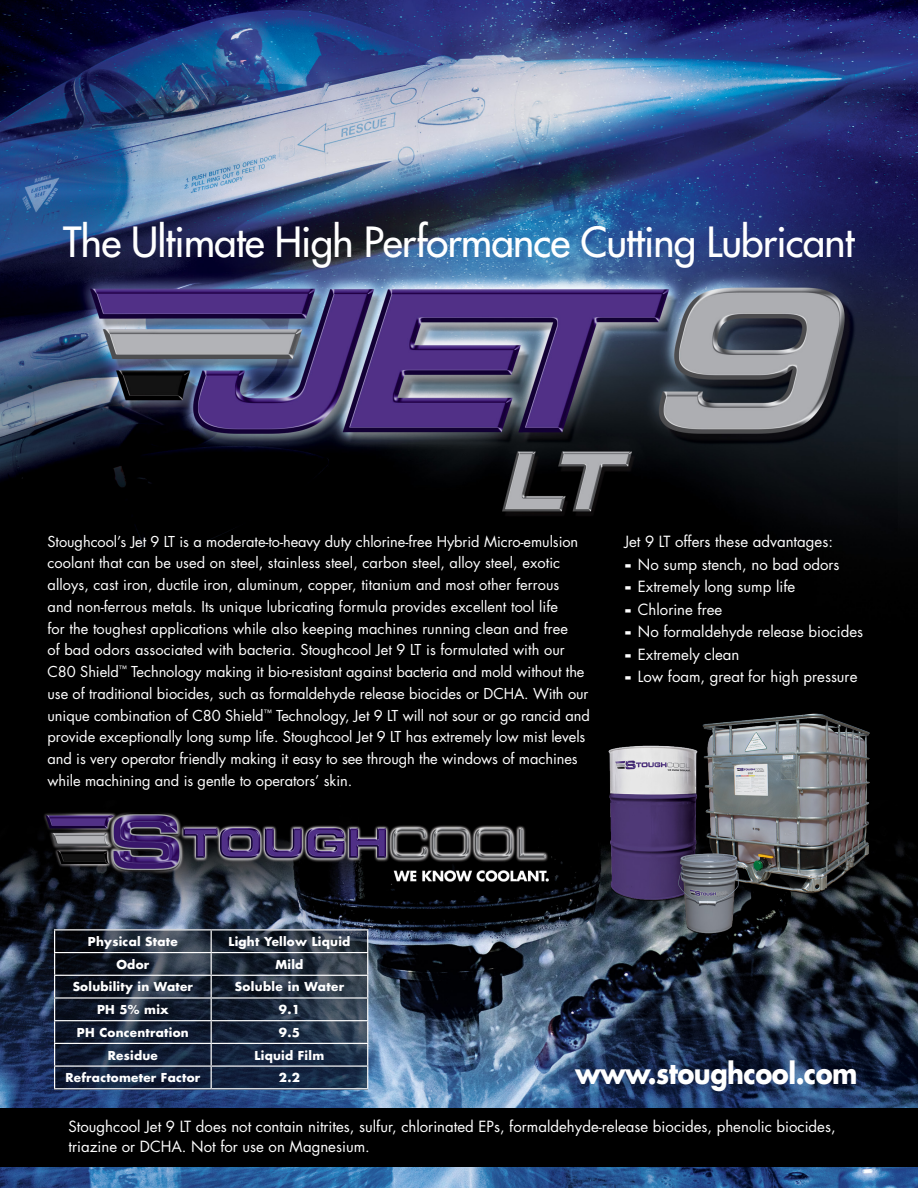
<style>
.page{position:relative;width:918px;height:1188px;background:#fff}
.page>*{position:absolute;margin:0;border:0;box-sizing:border-box;transform-origin:0 0}
.t1{font:40.5px "Futura";letter-spacing:-.02em;color:#fff}
.t2{font:700 28.5px "Futura";letter-spacing:-.02em;color:#fff;scale:.9 1}
.t3{font:15px/19.5px "Futura";color:#fff}
.t4{font:14.7px/21.8px "Futura";letter-spacing:-.005em;color:#fff}
.t5{font:700 12px "Futura";letter-spacing:.02em;color:#fff}
.s1{font-weight:800}
</style>
<div class="page">
<img style="left:0;top:0;width:918px;height:1188px">
<svg style="left:54px;top:930px;width:313px;height:160px"></svg>
<hr style="left:54px;top:952px;width:157px;height:1px;background:#fff">
<hr style="left:211px;top:952px;width:157px;height:1px;background:#fff">
<hr style="left:54px;top:975px;width:157px;height:1px;background:#fff">
<hr style="left:211px;top:975px;width:157px;height:1px;background:#fff">
<hr style="left:54px;top:997px;width:157px;height:2px;background:#fff">
<hr style="left:211px;top:997px;width:157px;height:2px;background:#fff">
<hr style="left:54px;top:1020px;width:157px;height:1px;background:#fff">
<hr style="left:211px;top:1020px;width:157px;height:1px;background:#fff">
<hr style="left:54px;top:1043px;width:157px;height:1px;background:#fff">
<hr style="left:211px;top:1043px;width:157px;height:1px;background:#fff">
<hr style="left:54px;top:1065px;width:157px;height:2px;background:#fff">
<hr style="left:211px;top:1065px;width:157px;height:2px;background:#fff">
<svg style="left:211px;top:930px;width:1px;height:158px"></svg>
<svg style="left:367px;top:930px;width:1px;height:158px"></svg>
<hr style="left:54px;top:1088px;width:157px;height:1px;background:#fff">
<hr style="left:211px;top:1088px;width:157px;height:1px;background:#fff">
<hr style="left:54px;top:929px;width:157px;height:1px;background:#fff">
<hr style="left:211px;top:929px;width:157px;height:1px;background:#fff">
<svg style="left:54px;top:930px;width:1px;height:158px"></svg>
<div style="left:0;top:1108px;width:918px;height:58px;background:#000"></div>
<img style="left:585px;top:706px;width:299px;height:242px">
<h1 class="t1" style="left:63px;top:215px;width:793px">The Ultimate High Performance Cutting Lubricant</h1>
<p class="t4" style="left:48px;top:530px;width:544px">Stoughcool’s Jet 9 LT is a moderate-to-heavy duty chlorine-free Hybrid Micro-emulsion coolant that can be used on steel, stainless steel, carbon steel, alloy steel, exotic alloys, cast iron, ductile iron, aluminum, copper, titanium and most other ferrous<br>and non-ferrous metals. Its unique lubricating formula provides excellent tool life<br>for the toughest applications while also keeping machines running clean and free<br>of bad odors associated with bacteria. Stoughcool Jet 9 LT is formulated with our C80 Shield<sup>™</sup> Technology making it bio-resistant against bacteria and mold without the use of traditional biocides, such as formaldehyde release biocides or DCHA. With our unique combination of C80 Shield<sup>™</sup> Technology, Jet 9 LT will not sour or go rancid and provide exceptionally long sump life. Stoughcool Jet 9 LT has extremely low mist levels and is very operator friendly making it easy to see through the windows of machines while machining and is gentle to operators’ skin.</p>
<p class="t3" style="left:624px;top:532px;width:210px">Jet 9 LT offers these advantages:</p>
<p class="t3" style="left:624px;top:554px;width:217px"><span class="s1">-</span> No sump stench, no bad odors</p>
<p class="t3" style="left:624px;top:577px;width:172px"><span class="s1">-</span> Extremely long sump life</p>
<p class="t3" style="left:624px;top:599px;width:99px"><span class="s1">-</span> Chlorine free</p>
<p class="t3" style="left:624px;top:622px;width:240px"><span class="s1">-</span> No formaldehyde release biocides</p>
<p class="t3" style="left:624px;top:644px;width:117px"><span class="s1">-</span> Extremely clean</p>
<p class="t3" style="left:624px;top:667px;width:235px"><span class="s1">-</span> Low foam, great for high pressure</p>
<p class="t5" style="left:88px;top:933px;width:91px">Physical State</p>
<p class="t5" style="left:229px;top:933px;width:123px">Light Yellow Liquid</p>
<p class="t5" style="left:116px;top:956px;width:34px">Odor</p>
<p class="t5" style="left:275px;top:956px;width:29px">Mild</p>
<p class="t5" style="left:73px;top:979px;width:122px">Solubility in Water</p>
<p class="t5" style="left:235px;top:979px;width:111px">Soluble in Water</p>
<p class="t5" style="left:97px;top:1001px;width:73px">PH 5% mix</p>
<p class="t5" style="left:279px;top:1001px;width:23px">9.1</p>
<p class="t5" style="left:77px;top:1024px;width:113px">PH Concentration</p>
<p class="t5" style="left:279px;top:1024px;width:23px">9.5</p>
<p class="t5" style="left:108px;top:1047px;width:52px">Residue</p>
<p class="t5" style="left:255px;top:1047px;width:71px">Liquid Film</p>
<p class="t5" style="left:65px;top:1069px;width:136px">Refractometer Factor</p>
<p class="t5" style="left:279px;top:1069px;width:23px">2.2</p>
<p class="t3" style="left:69px;top:1117px;width:769px">Stoughcool Jet 9 LT does not contain nitrites, sulfur, chlorinated EPs, formaldehyde-release biocides, phenolic biocides, triazine or DCHA. Not for use on Magnesium.</p>
<h2 class="t2" style="left:575px;top:1054px;width:315px">www.stoughcool.com</h2>
</div>
